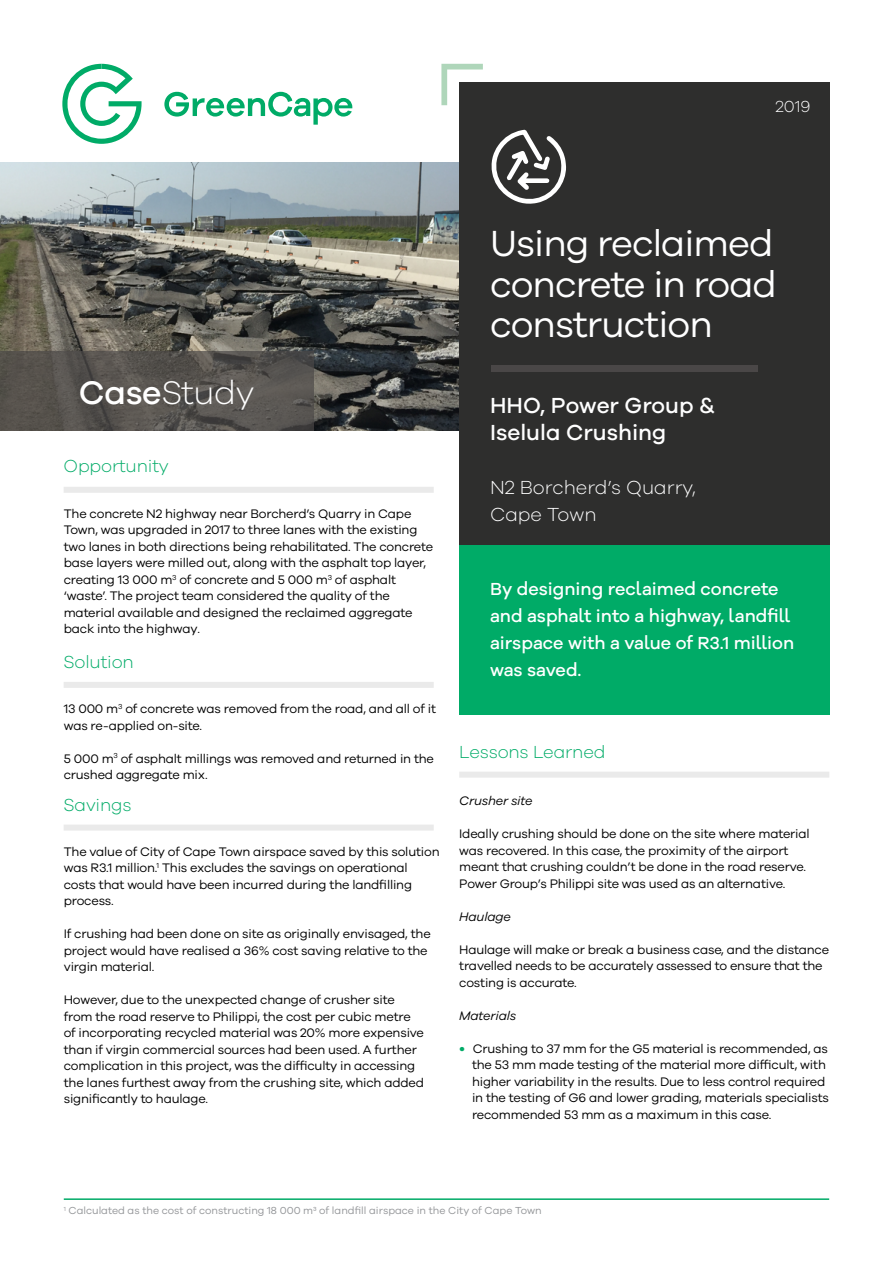
<style>
.page{position:relative;width:893px;height:1263px;background:#fff}
.page>*{position:absolute;margin:0;border:0;box-sizing:border-box;transform-origin:0 0}
.t1{font:37.5px/40.5px "Galano Grotesque Regular";letter-spacing:-.025em;color:#fff;text-align:justify}
.t2{font:33.75px "Galano Grotesque Light";letter-spacing:-.015em;color:#fff}
.t3{font:22.5px/27px "Galano Grotesque Medium";color:#fff}
.t4{font:19.5px/27px "Galano Grotesque Light";color:#fff}
.t5{font:18px/27px "Galano Grotesque Alt Medium";color:#fff}
.t6{font:18px "Galano Grotesque Light";letter-spacing:-.01em;color:#00ab67}
.t7{font:16.5px "Galano Grotesque Light";color:#fff}
.t8{font:12.75px/16.5px "Galano Grotesque Regular";letter-spacing:-.015em;color:#000}
.t9{font:12.75px "Galano Grotesque Italic";letter-spacing:-.015em;color:#000}
.t10{font:10.5px "Galano Grotesque Regular";color:#939598}
.s1{font-family:"Galano Grotesque Medium"}
.s2{font-size:15px;color:#00ab67}
</style>
<div class="page">
<img style="left:0;top:162px;width:459px;height:269px">
<svg style="left:62px;top:64px;width:80px;height:80px"></svg>
<svg style="left:164px;top:92px;width:188px;height:33px"></svg>
<svg style="left:0;top:351px;width:314px;height:80px;background:#56524e"></svg>
<svg style="left:441px;top:64px;width:42px;height:41px"></svg>
<div style="left:459px;top:82px;width:370px;height:463px;background:#2e2e2d"></div>
<div style="left:459px;top:545px;width:370px;height:169px;background:#00ab67"></div>
<div style="left:491px;top:365px;width:267px;height:7px;background:#4a4747"></div>
<div style="left:64px;top:487px;width:370px;height:6px;background:#eaeaea"></div>
<div style="left:64px;top:682px;width:370px;height:6px;background:#eaeaea"></div>
<div style="left:64px;top:824px;width:370px;height:6px;background:#eaeaea"></div>
<div style="left:459px;top:772px;width:370px;height:6px;background:#eaeaea"></div>
<svg style="left:491px;top:130px;width:75px;height:74px"></svg>
<hr style="left:64px;top:1198px;width:765px;height:2px;background:#00ab67">
<p class="t7" style="left:775px;top:97px;width:37px">2019</p>
<h2 class="t2" style="left:79px;top:373px;width:177px"><span class="s1">Case</span>Study</h2>
<h3 class="t6" style="left:64px;top:455px;width:107px">Opportunity</h3>
<p class="t8" style="left:64px;top:505px;width:371px">The concrete N2 highway near Borcherd’s Quarry in Cape Town, was upgraded in 2017 to three lanes with the existing two lanes in both directions being rehabilitated. The concrete base layers were milled out, along with the asphalt top layer, creating 13 000 m<sup>3</sup> of concrete and 5 000 m<sup>3</sup> of asphalt ‘waste’. The project team considered the quality of the material available and designed the reclaimed aggregate back into the highway.</p>
<h3 class="t6" style="left:64px;top:652px;width:72px">Solution</h3>
<p class="t8" style="left:64px;top:700px;width:374px">13 000 m<sup>3</sup> of concrete was removed from the road, and all of it was re-applied on-site.</p>
<p class="t8" style="left:64px;top:750px;width:372px">5 000 m<sup>3</sup> of asphalt millings was removed and returned in the crushed aggregate mix.</p>
<h3 class="t6" style="left:64px;top:794px;width:70px">Savings</h3>
<p class="t8" style="left:64px;top:843px;width:377px">The value of City of Cape Town airspace saved by this solution was R3.1 million.<sup>1</sup> This excludes the savings on operational costs that would have been incurred during the landfilling process.</p>
<p class="t8" style="left:64px;top:925px;width:369px">If crushing had been done on site as originally envisaged, the project would have realised a 36% cost saving relative to the virgin material.</p>
<p class="t8" style="left:64px;top:991px;width:362px">However, due to the unexpected change of crusher site from the road reserve to Philippi, the cost per cubic metre of incorporating recycled material was 20% more expensive than if virgin commercial sources had been used. A further complication in this project, was the difficulty in accessing the lanes furthest away from the crushing site, which added significantly to haulage.</p>
<h1 class="t1" style="left:490px;top:222px;width:288px">Using reclaimed concrete in road construction</h1>
<h3 class="t3" style="left:490px;top:392px;width:227px">HHO, Power Group &amp;<br>Iselula Crushing</h3>
<h3 class="t4" style="left:490px;top:474px;width:207px">N2 Borcherd’s Quarry,<br>Cape Town</h3>
<h3 class="t5" style="left:490px;top:575px;width:306px">By designing reclaimed concrete and asphalt into a highway, landfill airspace with a value of R3.1 million was saved.</h3>
<h3 class="t6" style="left:459px;top:741px;width:148px">Lessons Learned</h3>
<p class="t9" style="left:459px;top:793px;width:75px">Crusher site</p>
<p class="t8" style="left:459px;top:825px;width:352px">Ideally crushing should be done on the site where material was recovered. In this case, the proximity of the airport meant that crushing couldn’t be done in the road reserve.<br>Power Group’s Philippi site was used as an alternative.</p>
<p class="t9" style="left:459px;top:908px;width:53px">Haulage</p>
<p class="t8" style="left:459px;top:940px;width:371px">Haulage will make or break a business case, and the distance travelled needs to be accurately assessed to ensure that the costing is accurate.</p>
<p class="t9" style="left:459px;top:1007px;width:59px">Materials</p>
<p class="t8" style="left:472px;top:1039px;width:358px;text-indent:-13px"><span class="s2">•</span> Crushing to 37 mm for the G5 material is recommended, as the 53 mm made testing of the material more difficult, with higher variability in the results. Due to less control required in the testing of G6 and lower grading, materials specialists recommended 53 mm as a maximum in this case.</p>
<p class="t10" style="left:64px;top:1204px;width:479px"><sup>1</sup> Calculated as the cost of constructing 18 000 m3 of landfill airspace in the City of Cape Town</p>
</div>
